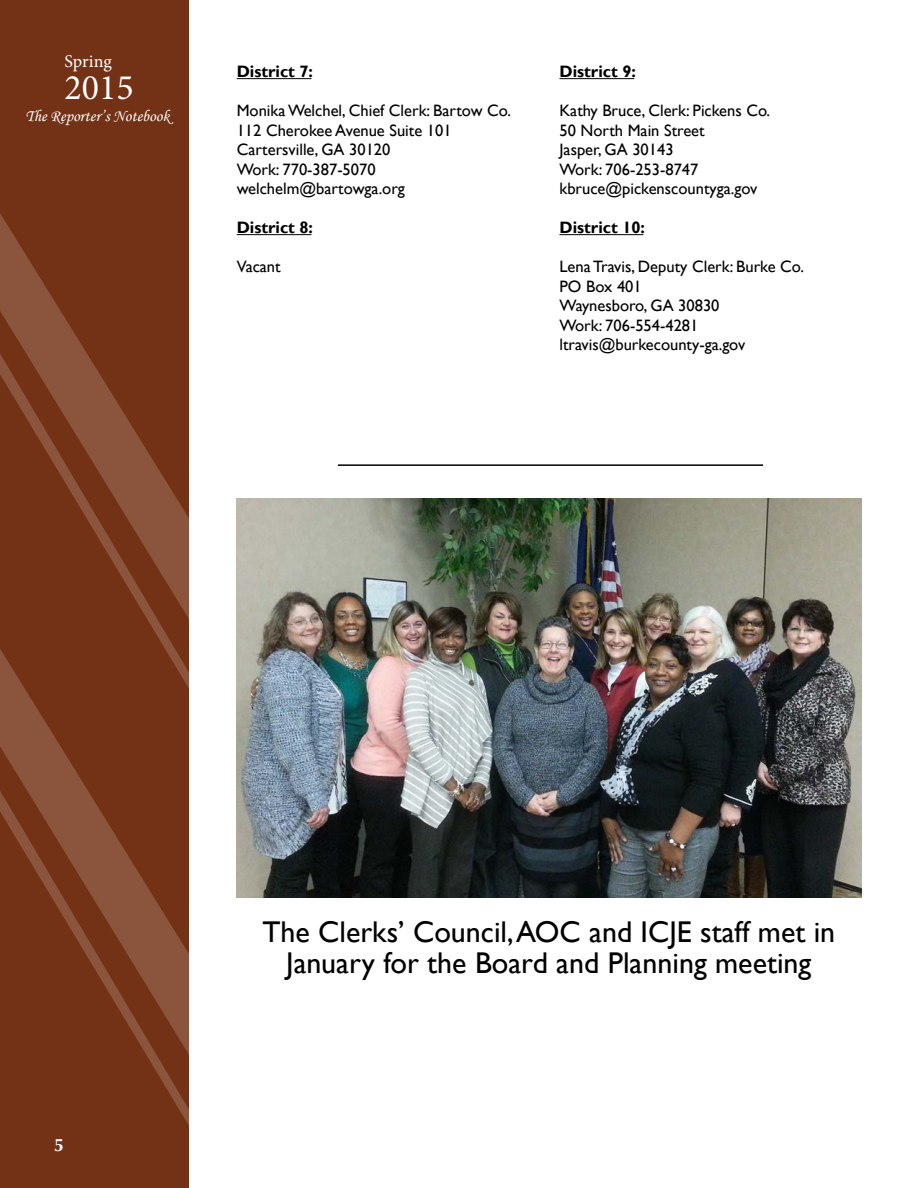
<style>
.page{position:relative;width:918px;height:1188px;background:#fff}
.page>*{position:absolute;margin:0;border:0;box-sizing:border-box;transform-origin:0 0}
.t1{font:36px "Minion Pro";color:#fff}
.t2{font:30px/31.5px "Gill Sans";color:#000;text-align:center}
.t3{font:18px "Minion Pro";letter-spacing:-.01em;color:#fff}
.t4{font:700 18px "Optima";color:#fff}
.t5{font:16.5px/19.5px "Gill Sans";color:#000}
.t6{font:700 16.5px "Gill Sans";color:#000}
.t7{font:16.5px "Monotype Corsiva";color:#fff}
</style>
<div class="page">
<div style="left:0;top:0;width:189px;height:1188px;background:#733216"></div>
<svg style="left:0;top:213px;width:49px;height:80px"></svg>
<svg style="left:0;top:689px;width:50px;height:41px;fill:#8a543d"></svg>
<svg style="left:0;top:293px;width:189px;height:396px"></svg>
<svg style="left:0;top:730px;width:189px;height:395px"></svg>
<hr style="left:237px;top:78px;width:74px;height:1px;background:#000">
<hr style="left:237px;top:234px;width:74px;height:1px;background:#000">
<hr style="left:560px;top:78px;width:74px;height:1px;background:#000">
<hr style="left:560px;top:234px;width:83px;height:1px;background:#000">
<img style="left:237px;top:498px;width:625px;height:400px">
<hr style="left:338px;top:464px;width:425px;height:2px;background:#000">
<p class="t3" style="left:65px;top:49px;width:49px">Spring</p>
<h1 class="t1" style="left:65px;top:63px;width:71px">2015</h1>
<p class="t7" style="left:26px;top:106px;width:146px">The Reporter’s Notebook</p>
<p class="t6" style="left:237px;top:62px;width:78px">District 7:</p>
<p class="t5" style="left:237px;top:101px;width:276px">Monika Welchel, Chief Clerk: Bartow Co.<br>112 Cherokee Avenue Suite 101<br>Cartersville, GA 30120<br>Work: 770-387-5070 welchelm@bartowga.org</p>
<p class="t6" style="left:237px;top:218px;width:78px">District 8:</p>
<p class="t5" style="left:237px;top:257px;width:46px">Vacant</p>
<p class="t6" style="left:560px;top:62px;width:78px">District 9:</p>
<p class="t5" style="left:560px;top:101px;width:212px">Kathy Bruce, Clerk: Pickens Co.<br>50 North Main Street<br>Jasper, GA 30143<br>Work: 706-253-8747 kbruce@pickenscountyga.gov</p>
<p class="t6" style="left:560px;top:218px;width:87px">District 10:</p>
<p class="t5" style="left:560px;top:257px;width:246px">Lena Travis, Deputy Clerk: Burke Co.<br>PO Box 401<br>Waynesboro, GA 30830<br>Work: 706-554-4281 ltravis@burkecounty-ga.gov</p>
<p class="t4" style="left:54px;top:1134px;width:12px">5</p>
<h2 class="t2" style="left:262px;top:916px;width:574px">The Clerks’ Council, AOC and ICJE staff met in<br>January for the Board and Planning meeting</h2>
</div>
